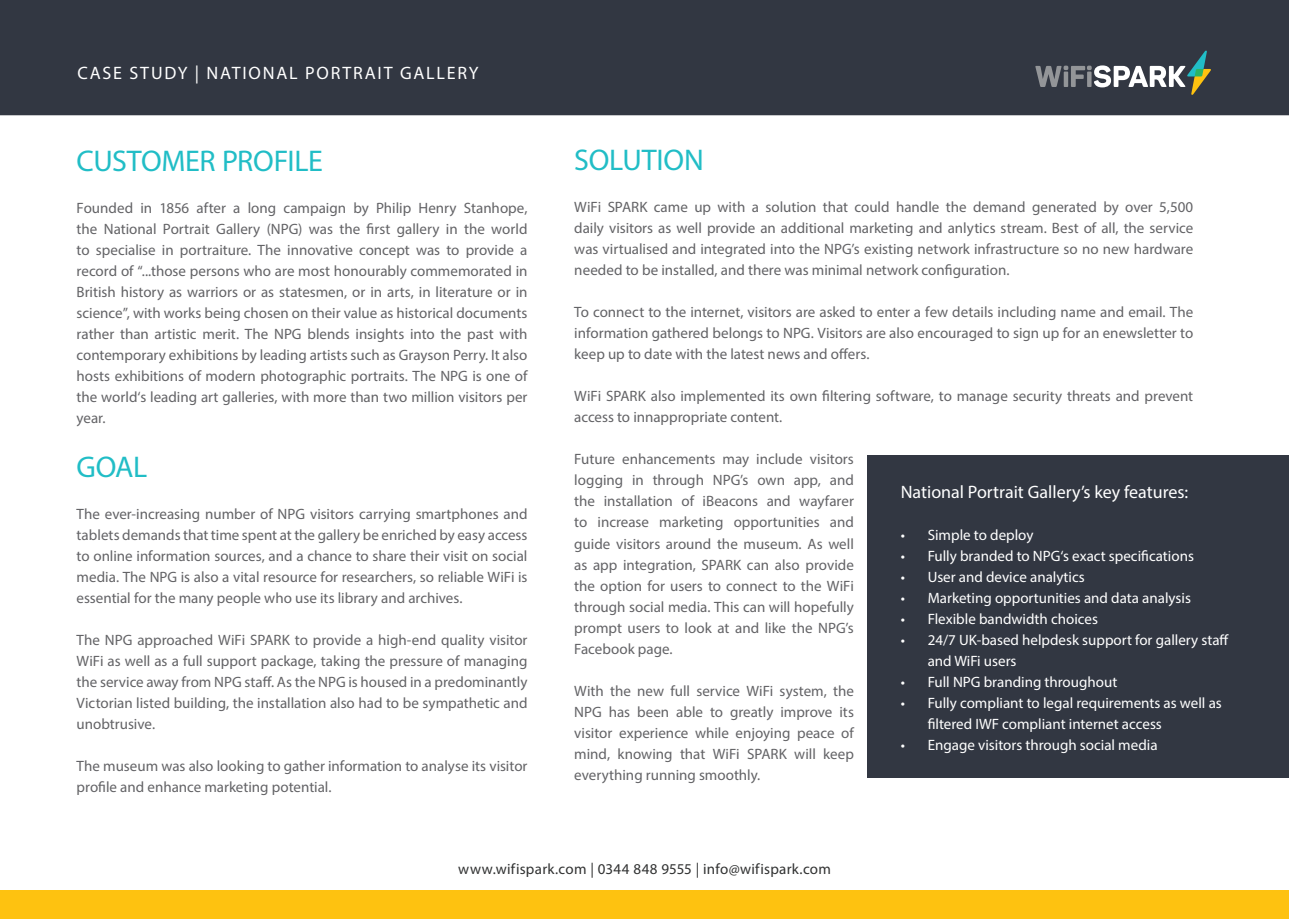
<style>
.page{position:relative;width:1289px;height:919px;background:#fff}
.page>*{position:absolute;margin:0;border:0;box-sizing:border-box;transform-origin:0 0}
.t1{font:30px "Myriad Pro";letter-spacing:-.01em;color:#21bdc6}
.t2{font:18px "Myriad Pro";color:#fff}
.t3{font:18px "Myriad Pro";letter-spacing:.1em;color:#fff}
.t4{font:15px/21px "Myriad Pro";color:#636366;text-align:justify}
.t5{font:15px/21px "Myriad Pro";color:#fff}
.t6{font:15px "Myriad Pro";letter-spacing:.02em;color:#313232}
</style>
<div class="page">
<div style="left:868px;top:455px;width:420px;height:322px;background:#323742"></div>
<div style="left:0;top:0;width:1288px;height:114px;background:#323742"></div>
<div style="left:0;top:0;width:1288px;height:115px;border:2px solid #323742"></div>
<svg style="left:1035px;top:51px;width:175px;height:44px"></svg>
<hr style="left:1087px;top:71px;width:4px;height:16px;background:#939598">
<div style="left:0;top:890px;width:1288px;height:28px;background:#fec210"></div>
<p class="t3" style="left:77px;top:62px;width:402px">CASE STUDY | NATIONAL PORTRAIT GALLERY</p>
<h1 class="t1" style="left:77px;top:142px;width:248px">CUSTOMER PROFILE</h1>
<p class="t4" style="left:77px;top:197px;width:452px">Founded in 1856 after a long campaign by Philip Henry Stanhope, the National Portrait Gallery (NPG) was the first gallery in the world to specialise in portraiture. The innovative concept was to provide a record of “...those persons who are most honourably commemorated in British history as warriors or as statesmen, or in arts, in literature or in science”, with works being chosen on their value as historical documents rather than artistic merit. The NPG blends insights into the past with contemporary exhibitions by leading artists such as Grayson Perry. It also hosts exhibitions of modern photographic portraits. The NPG is one of the world‘s leading art galleries, with more than two million visitors per year.</p>
<h1 class="t1" style="left:77px;top:448px;width:72px">GOAL</h1>
<p class="t4" style="left:77px;top:503px;width:452px">The ever-increasing number of NPG visitors carrying smartphones and tablets demands that time spent at the gallery be enriched by easy access to online information sources, and a chance to share their visit on social media. The NPG is also a vital resource for researchers, so reliable WiFi is essential for the many people who use its library and archives.</p>
<p class="t4" style="left:77px;top:629px;width:452px">The NPG approached WiFi SPARK to provide a high-end quality visitor WiFi as well as a full support package, taking the pressure of managing the service away from NPG staff. As the NPG is housed in a predominantly Victorian listed building, the installation also had to be sympathetic and unobtrusive.</p>
<p class="t4" style="left:77px;top:755px;width:452px">The museum was also looking to gather information to analyse its visitor profile and enhance marketing potential.</p>
<h1 class="t1" style="left:574px;top:142px;width:131px">SOLUTION</h1>
<p class="t4" style="left:574px;top:196px;width:620px">WiFi SPARK came up with a solution that could handle the demand generated by over 5,500 daily visitors as well provide an additional marketing and anlytics stream. Best of all, the service was virtualised and integrated into the NPG’s existing network infrastructure so no new hardware needed to be installed, and there was minimal network configuration.</p>
<p class="t4" style="left:574px;top:301px;width:620px">To connect to the internet, visitors are asked to enter a few details including name and email. The information gathered belongs to NPG. Visitors are also encouraged to sign up for an enewsletter to keep up to date with the latest news and offers.</p>
<p class="t4" style="left:574px;top:385px;width:620px">WiFi SPARK also implemented its own filtering software, to manage security threats and prevent access to innappropriate content.</p>
<p class="t4" style="left:574px;top:448px;width:281px">Future enhancements may include visitors logging in through NPG’s own app, and the installation of iBeacons and wayfarer to increase marketing opportunities and guide visitors around the museum. As well as app integration, SPARK can also provide the option for users to connect to the WiFi through social media. This can will hopefully prompt users to look at and like the NPG’s Facebook page.</p>
<p class="t4" style="left:574px;top:679px;width:281px">With the new full service WiFi system, the NPG has been able to greatly improve its visitor experience while enjoying peace of mind, knowing that WiFi SPARK will keep everything running smoothly.</p>
<p class="t2" style="left:900px;top:480px;width:289px">National Portrait Gallery’s key features:</p>
<p class="t5" style="left:900px;top:524px;width:134px">• Simple to deploy</p>
<p class="t5" style="left:900px;top:545px;width:295px">• Fully branded to NPG‘s exact specifications</p>
<p class="t5" style="left:900px;top:566px;width:185px">• User and device analytics</p>
<p class="t5" style="left:900px;top:587px;width:292px">• Marketing opportunities and data analysis</p>
<p class="t5" style="left:900px;top:608px;width:199px">• Flexible bandwidth choices</p>
<p class="t5" style="left:927px;top:629px;width:303px;text-indent:-27px">• 24/7 UK-based helpdesk support for gallery staff and WiFi users</p>
<p class="t5" style="left:900px;top:671px;width:218px">• Full NPG branding throughout</p>
<p class="t5" style="left:927px;top:692px;width:295px;text-indent:-27px">• Fully compliant to legal requirements as well as filtered IWF compliant internet access</p>
<p class="t5" style="left:900px;top:734px;width:258px">• Engage visitors through social media</p>
<p class="t6" style="left:458px;top:859px;width:374px">www.wifispark.com | 0344 848 9555 | info@wifispark.com</p>
</div>
